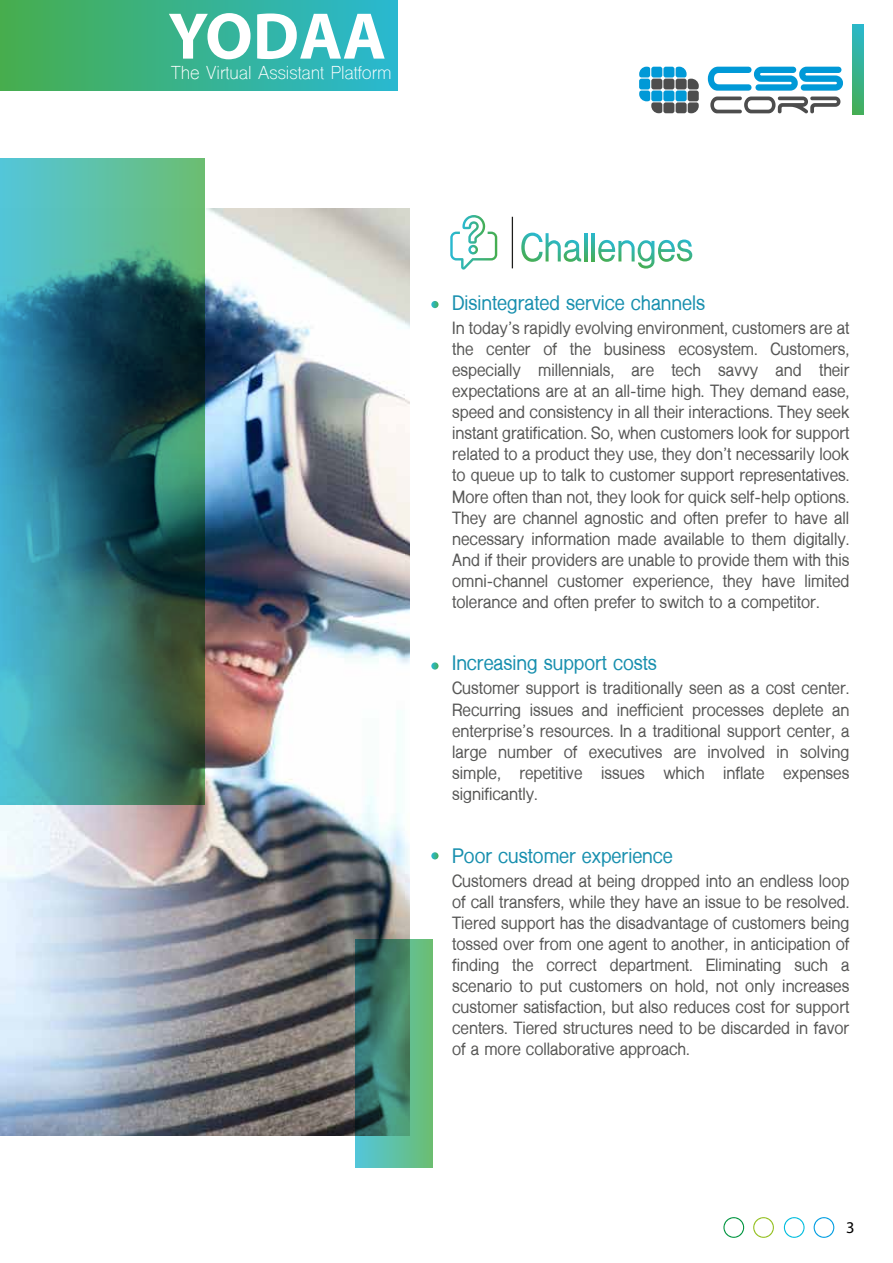
<style>
.page{position:relative;width:893px;height:1263px;background:#fff}
.page>*{position:absolute;margin:0;border:0;box-sizing:border-box;transform-origin:0 0}
.t1{font:700 66.45px "Myriad";color:#fff}
.t2{font:700 19.5px "Shree Dev 0714";color:#178fae;scale:.95 1}
.t3{font:17.7px "Shree Dev 0714";color:#fff;scale:.95 1}
.t4{font:700 16.5px/21px "Shree Dev 0714";color:#575756;text-align:justify;scale:.95 1}
.t5{font:16.5px "Myriad";color:#000}
</style>
<div class="page">
<hr style="left:512px;top:217px;width:1px;height:51px;background:#1d1d1b">
<svg style="left:450px;top:215px;width:47px;height:55px"></svg>
<img style="left:0;top:209px;width:410px;height:926px">
<img style="left:0;top:159px;width:205px;height:646px">
<svg style="left:356px;top:939px;width:76px;height:228px;background:#488f74"></svg>
<div style="left:0;top:0;width:397px;height:90px;background:linear-gradient(to right,#47ad4e,#29b8d2)"></div>
<svg style="left:852px;top:25px;width:11px;height:90px"></svg>
<svg style="left:710px;top:97px;width:130px;height:16px"></svg>
<div style="left:651px;top:79px;width:11px;height:10px;background:#4d4d4d;border-radius:2px"></div>
<div style="left:663px;top:79px;width:11px;height:10px;background:#4d4d4d;border-radius:2px"></div>
<div style="left:663px;top:102px;width:11px;height:11px;background:#4d4d4d;border-radius:2px"></div>
<div style="left:676px;top:102px;width:11px;height:11px;background:#4d4d4d;border-radius:2px"></div>
<div style="left:688px;top:91px;width:11px;height:10px;background:#4d4d4d;border-radius:2px"></div>
<svg style="left:688px;top:102px;width:11px;height:11px"></svg>
<svg style="left:708px;top:67px;width:135px;height:24px"></svg>
<div style="left:663px;top:67px;width:11px;height:11px;background:#0099d7;border-radius:2px"></div>
<div style="left:651px;top:67px;width:11px;height:11px;background:#0099d7;border-radius:2px"></div>
<div style="left:663px;top:91px;width:11px;height:10px;background:#0099d7;border-radius:2px"></div>
<div style="left:676px;top:91px;width:11px;height:10px;background:#0099d7;border-radius:2px"></div>
<div style="left:639px;top:79px;width:11px;height:10px;background:#0099d7;border-radius:2px"></div>
<svg style="left:639px;top:91px;width:23px;height:22px"></svg>
<svg style="left:639px;top:67px;width:11px;height:10px"></svg>
<svg style="left:676px;top:67px;width:23px;height:22px"></svg>
<svg style="left:521px;top:233px;width:60px;height:29px"></svg>
<svg style="left:584px;top:233px;width:3px;height:28px"></svg>
<svg style="left:592px;top:233px;width:3px;height:28px"></svg>
<svg style="left:598px;top:240px;width:94px;height:29px"></svg>
<svg style="left:431px;top:301px;width:8px;height:7px"></svg>
<svg style="left:431px;top:662px;width:8px;height:8px"></svg>
<svg style="left:431px;top:852px;width:8px;height:7px"></svg>
<svg style="left:814px;top:1217px;width:20px;height:21px"></svg>
<svg style="left:753px;top:1217px;width:21px;height:21px"></svg>
<svg style="left:784px;top:1217px;width:21px;height:21px"></svg>
<svg style="left:723px;top:1217px;width:21px;height:21px"></svg>
<h1 class="t1" style="left:168px;top:2px;width:219px">YODAA</h1>
<p class="t3" style="left:171px;top:62px;width:234px">The Virtual Assistant Platform</p>
<p class="t2" style="left:452px;top:292px;width:268px">Disintegrated service channels</p>
<p class="t4" style="left:452px;top:318px;width:420px">In today’s rapidly evolving environment, customers are at the center of the business ecosystem. Customers, especially millennials, are tech savvy and their expectations are at an all-time high. They demand ease, speed and consistency in all their interactions. They seek instant gratification. So, when customers look for support related to a product they use, they don’t necessarily look to queue up to talk to customer support representatives.<br>More often than not, they look for quick self-help options.<br>They are channel agnostic and often prefer to have all necessary information made available to them digitally.<br>And if their providers are unable to provide them with this omni-channel customer experience, they have limited tolerance and often prefer to switch to a competitor.</p>
<p class="t2" style="left:452px;top:652px;width:217px">Increasing support costs</p>
<p class="t4" style="left:452px;top:678px;width:420px">Customer support is traditionally seen as a cost center.<br>Recurring issues and inefficient processes deplete an enterprise’s resources. In a traditional support center, a large number of executives are involved in solving simple, repetitive issues which inflate expenses significantly.</p>
<p class="t2" style="left:452px;top:844px;width:234px">Poor customer experience</p>
<p class="t4" style="left:452px;top:870px;width:420px">Customers dread at being dropped into an endless loop of call transfers, while they have an issue to be resolved.<br>Tiered support has the disadvantage of customers being tossed over from one agent to another, in anticipation of finding the correct department. Eliminating such a scenario to put customers on hold, not only increases customer satisfaction, but also reduces cost for support centers. Tiered structures need to be discarded in favor of a more collaborative approach.</p>
<p class="t5" style="left:846px;top:1219px;width:10px">3</p>
</div>
